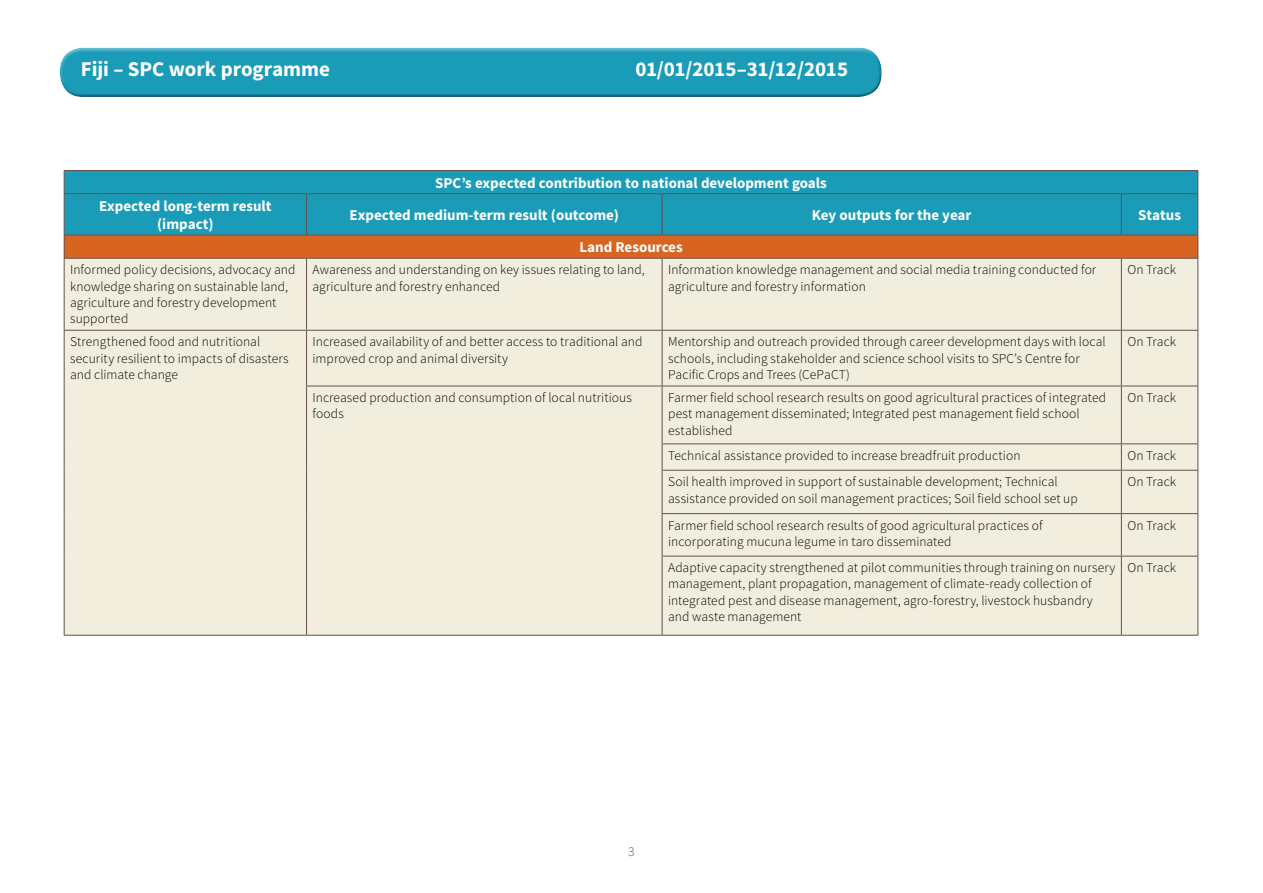
<style>
.page{position:relative;width:1263px;height:893px;background:#fff}
.page>*{position:absolute;margin:0;border:0;box-sizing:border-box;transform-origin:0 0}
.t1{font:700 21px "Source Sans Pro";letter-spacing:-.005em;color:#fff}
.t2{font:700 15px/18px "Source Sans Pro";color:#fff;text-align:center}
.t3{font:300 13.5px/16.2px "Source Sans Pro";letter-spacing:.005em;color:#000}
.t4{font:300 13.5px "Source Sans Pro";color:#575756}
</style>
<div class="page">
<div style="left:60px;top:47px;width:822px;height:41px;background:#fff;opacity:.45"></div>
<div style="left:60px;top:53px;width:822px;height:45px;background:#000;opacity:.45"></div>
<div style="left:65px;top:171px;width:1132px;height:64px;background:#1a9bb8"></div>
<div style="left:64px;top:235px;width:1134px;height:23px;background:#d76521"></div>
<div style="left:65px;top:259px;width:1132px;height:376px;background:#f2eede"></div>
<hr style="left:64px;top:193px;width:243px;height:1px;background:#64504f">
<hr style="left:307px;top:193px;width:355px;height:1px;background:#64504f">
<hr style="left:306px;top:194px;width:1px;height:41px;background:#64504f">
<hr style="left:662px;top:193px;width:459px;height:1px;background:#64504f">
<hr style="left:662px;top:194px;width:1px;height:41px;background:#64504f">
<hr style="left:306px;top:259px;width:1px;height:71px;background:#64504f">
<hr style="left:662px;top:259px;width:1px;height:71px;background:#64504f">
<hr style="left:1121px;top:259px;width:1px;height:71px;background:#64504f">
<hr style="left:64px;top:330px;width:243px;height:1px;background:#64504f">
<hr style="left:307px;top:330px;width:355px;height:1px;background:#64504f">
<hr style="left:306px;top:331px;width:1px;height:55px;background:#64504f">
<hr style="left:662px;top:330px;width:459px;height:1px;background:#64504f">
<hr style="left:662px;top:331px;width:1px;height:55px;background:#64504f">
<hr style="left:1121px;top:330px;width:77px;height:1px;background:#64504f">
<hr style="left:1121px;top:331px;width:1px;height:55px;background:#64504f">
<hr style="left:306px;top:386px;width:356px;height:1px;background:#64504f">
<hr style="left:306px;top:386px;width:1px;height:58px;background:#64504f">
<hr style="left:662px;top:386px;width:459px;height:1px;background:#64504f">
<hr style="left:662px;top:386px;width:1px;height:57px;background:#64504f">
<hr style="left:1121px;top:386px;width:77px;height:1px;background:#64504f">
<hr style="left:1121px;top:386px;width:1px;height:57px;background:#64504f">
<svg style="left:306px;top:444px;width:1px;height:26px"></svg>
<hr style="left:662px;top:443px;width:459px;height:1px;background:#64504f">
<svg style="left:662px;top:444px;width:1px;height:26px"></svg>
<hr style="left:1121px;top:443px;width:77px;height:1px;background:#64504f">
<svg style="left:1121px;top:444px;width:1px;height:26px"></svg>
<hr style="left:306px;top:470px;width:1px;height:44px;background:#64504f">
<hr style="left:662px;top:470px;width:459px;height:1px;background:#64504f">
<hr style="left:662px;top:471px;width:1px;height:42px;background:#64504f">
<hr style="left:1121px;top:470px;width:77px;height:1px;background:#64504f">
<hr style="left:1121px;top:471px;width:1px;height:42px;background:#64504f">
<hr style="left:306px;top:514px;width:1px;height:42px;background:#64504f">
<hr style="left:662px;top:513px;width:459px;height:1px;background:#64504f">
<hr style="left:662px;top:514px;width:1px;height:42px;background:#64504f">
<hr style="left:1121px;top:513px;width:77px;height:1px;background:#64504f">
<hr style="left:1121px;top:514px;width:1px;height:42px;background:#64504f">
<hr style="left:306px;top:556px;width:1px;height:79px;background:#64504f">
<hr style="left:662px;top:556px;width:459px;height:1px;background:#64504f">
<hr style="left:662px;top:556px;width:1px;height:79px;background:#64504f">
<hr style="left:1121px;top:556px;width:77px;height:1px;background:#64504f">
<hr style="left:1121px;top:556px;width:1px;height:79px;background:#64504f">
<hr style="left:1121px;top:193px;width:77px;height:1px;background:#64504f">
<hr style="left:1121px;top:194px;width:1px;height:41px;background:#64504f">
<hr style="left:64px;top:170px;width:243px;height:1px;background:#64504f">
<svg style="left:64px;top:171px;width:1px;height:22px"></svg>
<hr style="left:307px;top:170px;width:355px;height:1px;background:#64504f">
<hr style="left:662px;top:170px;width:459px;height:1px;background:#64504f">
<hr style="left:1121px;top:170px;width:77px;height:1px;background:#64504f">
<svg style="left:1197px;top:171px;width:1px;height:22px"></svg>
<hr style="left:64px;top:194px;width:1px;height:41px;background:#64504f">
<hr style="left:1197px;top:194px;width:1px;height:41px;background:#64504f">
<hr style="left:64px;top:635px;width:243px;height:1px;background:#64504f">
<hr style="left:307px;top:635px;width:355px;height:1px;background:#64504f">
<hr style="left:662px;top:635px;width:459px;height:1px;background:#64504f">
<hr style="left:1121px;top:635px;width:77px;height:1px;background:#64504f">
<hr style="left:64px;top:235px;width:243px;height:1px;background:#64504f">
<hr style="left:307px;top:235px;width:355px;height:1px;background:#64504f">
<hr style="left:662px;top:235px;width:459px;height:1px;background:#64504f">
<hr style="left:1121px;top:235px;width:77px;height:1px;background:#64504f">
<hr style="left:64px;top:259px;width:1px;height:71px;background:#64504f">
<hr style="left:1197px;top:259px;width:1px;height:71px;background:#64504f">
<hr style="left:64px;top:331px;width:1px;height:55px;background:#64504f">
<hr style="left:1197px;top:331px;width:1px;height:55px;background:#64504f">
<hr style="left:64px;top:386px;width:1px;height:58px;background:#64504f">
<hr style="left:1197px;top:386px;width:1px;height:57px;background:#64504f">
<svg style="left:64px;top:444px;width:1px;height:26px"></svg>
<svg style="left:1197px;top:444px;width:1px;height:26px"></svg>
<hr style="left:64px;top:470px;width:1px;height:44px;background:#64504f">
<hr style="left:1197px;top:471px;width:1px;height:42px;background:#64504f">
<hr style="left:64px;top:514px;width:1px;height:42px;background:#64504f">
<hr style="left:1197px;top:514px;width:1px;height:42px;background:#64504f">
<hr style="left:64px;top:556px;width:1px;height:79px;background:#64504f">
<hr style="left:1197px;top:556px;width:1px;height:79px;background:#64504f">
<svg style="left:64px;top:235px;width:1px;height:23px"></svg>
<svg style="left:1197px;top:235px;width:1px;height:23px"></svg>
<hr style="left:64px;top:258px;width:243px;height:1px;background:#64504f">
<hr style="left:307px;top:258px;width:355px;height:1px;background:#64504f">
<hr style="left:662px;top:258px;width:459px;height:1px;background:#64504f">
<hr style="left:1121px;top:258px;width:77px;height:1px;background:#64504f">
<h1 class="t1" style="left:81px;top:56px;width:251px">Fiji – SPC work programme</h1>
<h1 class="t1" style="left:635px;top:56px;width:214px">01/01/2015–31/12/2015</h1>
<p class="t2" style="left:435px;top:174px;width:393px">SPC’s expected contribution to national development goals</p>
<p class="t2" style="left:99px;top:198px;width:174px">Expected long-term result (impact)</p>
<p class="t2" style="left:349px;top:207px;width:271px">Expected medium-term result (outcome)</p>
<p class="t2" style="left:812px;top:207px;width:161px">Key outputs for the year</p>
<p class="t2" style="left:1138px;top:207px;width:44px">Status</p>
<p class="t2" style="left:579px;top:239px;width:105px">Land Resources</p>
<p class="t3" style="left:70px;top:262px;width:227px">Informed policy decisions, advocacy and knowledge sharing on sustainable land, agriculture and forestry development supported</p>
<p class="t3" style="left:313px;top:262px;width:334px">Awareness and understanding on key issues relating to land, agriculture and forestry enhanced</p>
<p class="t3" style="left:668px;top:262px;width:430px">Information knowledge management and social media training conducted for agriculture and forestry information</p>
<p class="t3" style="left:1127px;top:262px;width:50px">On Track</p>
<p class="t3" style="left:70px;top:334px;width:220px">Strengthened food and nutritional security resilient to impacts of disasters and climate change</p>
<p class="t3" style="left:313px;top:334px;width:331px">Increased availability of and better access to traditional and improved crop and animal diversity</p>
<p class="t3" style="left:668px;top:334px;width:439px">Mentorship and outreach provided through career development days with local schools, including stakeholder and science school visits to SPC’s Centre for<br>Pacific Crops and Trees (CePaCT)</p>
<p class="t3" style="left:1127px;top:334px;width:50px">On Track</p>
<p class="t3" style="left:313px;top:390px;width:321px">Increased production and consumption of local nutritious foods</p>
<p class="t3" style="left:668px;top:390px;width:440px">Farmer field school research results on good agricultural practices of integrated pest management disseminated; Integrated pest management field school established</p>
<p class="t3" style="left:1127px;top:390px;width:50px">On Track</p>
<p class="t3" style="left:668px;top:447px;width:354px">Technical assistance provided to increase breadfruit production</p>
<p class="t3" style="left:1127px;top:447px;width:50px">On Track</p>
<p class="t3" style="left:668px;top:474px;width:411px">Soil health improved in support of sustainable development; Technical assistance provided on soil management practices; Soil field school set up</p>
<p class="t3" style="left:1127px;top:474px;width:50px">On Track</p>
<p class="t3" style="left:668px;top:517px;width:376px">Farmer field school research results of good agricultural practices of incorporating mucuna legume in taro disseminated</p>
<p class="t3" style="left:1127px;top:517px;width:50px">On Track</p>
<p class="t3" style="left:668px;top:560px;width:449px">Adaptive capacity strengthened at pilot communities through training on nursery management, plant propagation, management of climate-ready collection of integrated pest and disease management, agro-forestry, livestock husbandry and waste management</p>
<p class="t3" style="left:1127px;top:560px;width:50px">On Track</p>
<p class="t4" style="left:628px;top:844px;width:8px">3</p>
</div>
